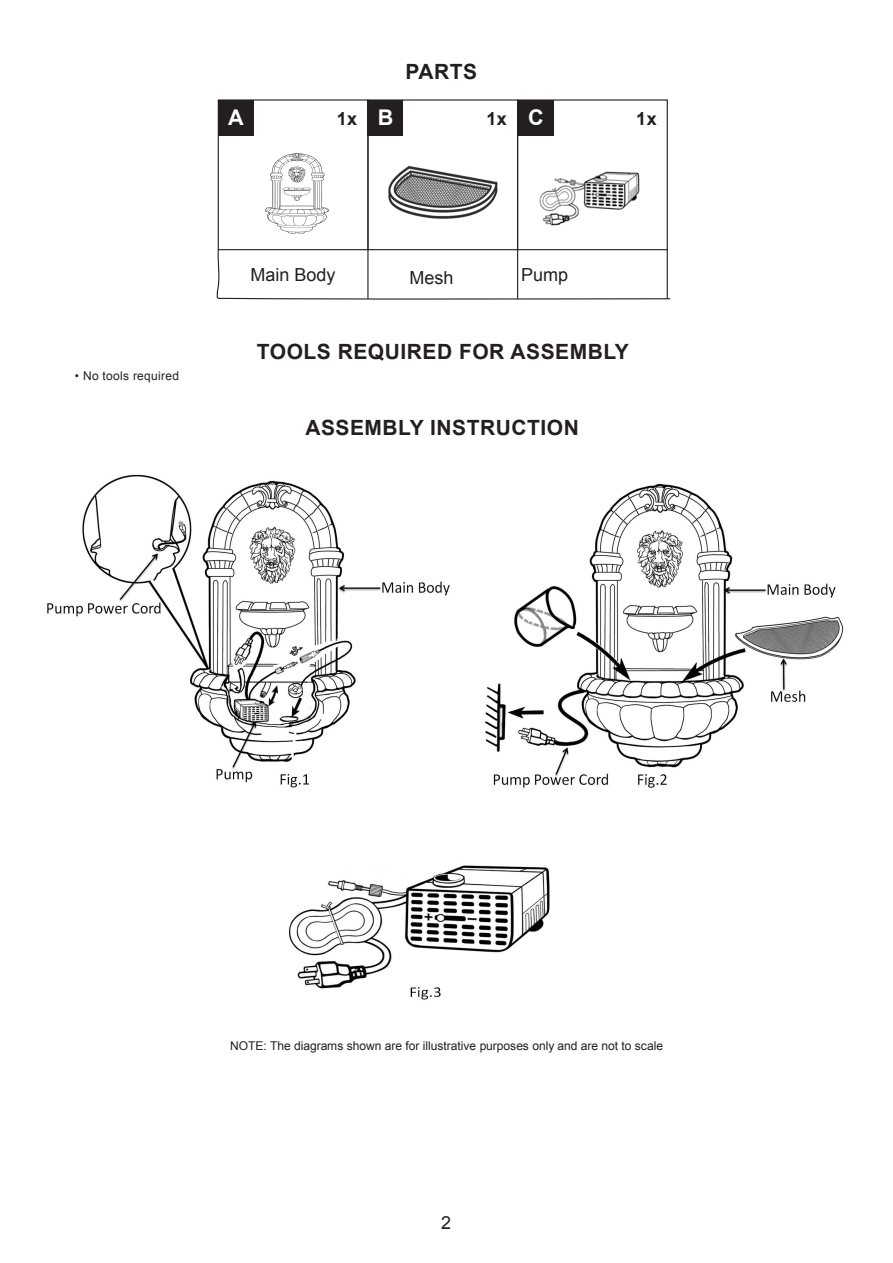
<style>
.page{position:relative;width:893px;height:1263px;background:#fff}
.page>*{position:absolute;margin:0;border:0;box-sizing:border-box;transform-origin:0 0}
.t1{font:700 21.6px "Arial";color:#fff}
.t2{font:700 21px "Arial";letter-spacing:.025em;color:#231f20}
.t3{font:18px "Arial";color:#231f20}
.t4{font:700 18px "Arial";color:#231f20}
.t5{font:12px "Arial";letter-spacing:-.005em;color:#231f20}
.t6{font:12px "Arial";letter-spacing:.025em;color:#231f20}
.s1{font-size:21.6px;color:#fff}
</style>
<div class="page">
<div style="left:218px;top:100px;width:35px;height:35px;background:#231f20"></div>
<div style="left:368px;top:100px;width:35px;height:35px;background:#231f20"></div>
<div style="left:518px;top:100px;width:35px;height:35px;background:#231f20"></div>
<div style="left:218px;top:99px;width:150px;height:151px;border:1px solid #231f20"></div>
<div style="left:367px;top:99px;width:151px;height:151px;border:1px solid #231f20"></div>
<div style="left:517px;top:99px;width:151px;height:151px;border:1px solid #231f20"></div>
<svg style="left:216px;top:248px;width:455px;height:52px"></svg>
<hr style="left:367px;top:250px;width:1px;height:49px;background:#231f20">
<hr style="left:517px;top:250px;width:1px;height:49px;background:#231f20">
<hr style="left:667px;top:250px;width:1px;height:49px;background:#231f20">
<img style="left:388px;top:165px;width:110px;height:54px">
<img style="left:539px;top:171px;width:101px;height:55px">
<img style="left:265px;top:153px;width:64px;height:81px">
<img style="left:47px;top:474px;width:403px;height:314px">
<img style="left:289px;top:865px;width:261px;height:135px">
<img style="left:485px;top:483px;width:359px;height:305px">
<h2 class="t2" style="left:405px;top:58px;width:73px">PARTS</h2>
<h1 class="t1" style="left:228px;top:103px;width:17px">A</h1>
<h1 class="t1" style="left:378px;top:103px;width:17px">B</h1>
<h3 class="t4" style="left:486px;top:107px;width:59px">1x <span class="s1">C</span></h3>
<h3 class="t4" style="left:636px;top:107px;width:22px">1x</h3>
<h3 class="t4" style="left:337px;top:107px;width:22px">1x</h3>
<p class="t6" style="left:75px;top:368px;width:106px">• No tools required</p>
<h3 class="t3" style="left:251px;top:263px;width:87px">Main Body</h3>
<h3 class="t3" style="left:410px;top:266px;width:46px">Mesh</h3>
<h3 class="t3" style="left:521px;top:263px;width:49px">Pump</h3>
<h2 class="t2" style="left:257px;top:337px;width:374px">TOOLS REQUIRED FOR ASSEMBLY</h2>
<h2 class="t2" style="left:305px;top:414px;width:275px">ASSEMBLY INSTRUCTION</h2>
<p class="t5" style="left:230px;top:1038px;width:434px">NOTE: The diagrams shown are for illustrative purposes only and are not to scale</p>
<h3 class="t3" style="left:441px;top:1211px;width:12px">2</h3>
</div>
